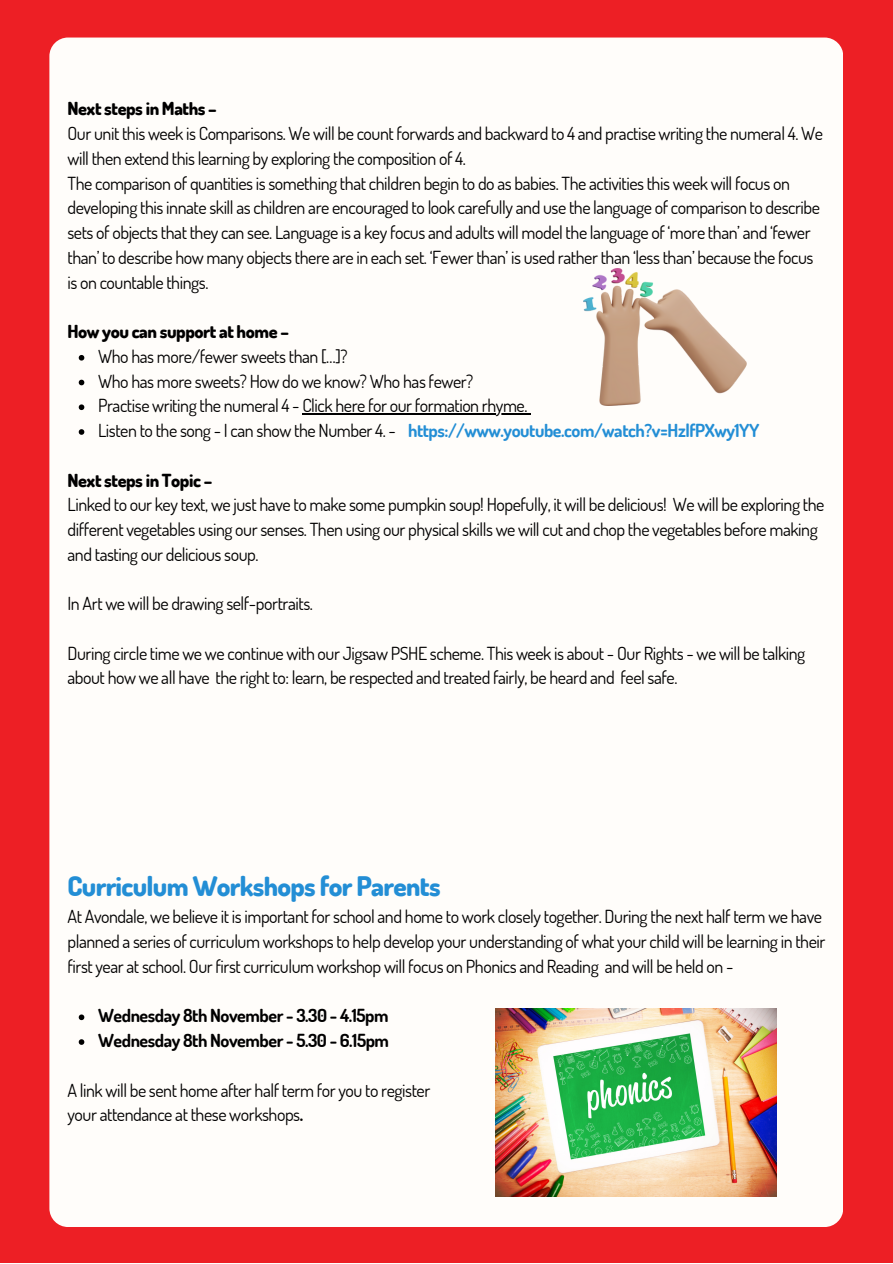
<style>
.page{position:relative;width:893px;height:1264px;background:#fff}
.page>*{position:absolute;margin:0;border:0;box-sizing:border-box;transform-origin:0 0}
.t1{font:800 27px "Dosis";letter-spacing:-.025em;color:#238ed5}
.t2{font:18px/24.8px "Dosis";letter-spacing:-.025em;color:#000}
.t3{font:700 18px "Dosis";letter-spacing:-.025em;color:#238ed5}
.t4{font:700 18px "Dosis";letter-spacing:-.025em;color:#000}
.t5{font:800 18px "Dosis";letter-spacing:-.025em;color:#000}
.s1{font-weight:400;color:#000}
.s2{font-weight:700}
</style>
<div class="page">
<div style="left:0;top:0;width:892px;height:1262px;background:#ed1f25"></div>
<div style="left:49px;top:38px;width:794px;height:1188px;background:#fffdfa;border-radius:19px"></div>
<img style="left:495px;top:1008px;width:281px;height:188px">
<img style="left:583px;top:268px;width:163px;height:137px">
<svg style="left:79px;top:355px;width:5px;height:5px"></svg>
<svg style="left:79px;top:380px;width:5px;height:5px"></svg>
<svg style="left:79px;top:404px;width:5px;height:6px"></svg>
<hr style="left:302px;top:413px;width:225px;height:1px;background:#000">
<svg style="left:79px;top:429px;width:5px;height:6px"></svg>
<svg style="left:79px;top:1014px;width:5px;height:6px"></svg>
<svg style="left:79px;top:1039px;width:5px;height:5px"></svg>
<p class="t5" style="left:67px;top:97px;width:151px">Next steps in Maths –</p>
<p class="t2" style="left:67px;top:121px;width:757px">Our unit this week is Comparisons. We will be count forwards and backward to 4 and practise writing the numeral 4. We will then extend this learning by exploring the composition of 4.</p>
<p class="t2" style="left:67px;top:170px;width:754px">The comparison of quantities is something that children begin to do as babies. The activities this week will focus on developing this innate skill as children are encouraged to look carefully and use the language of comparison to describe sets of objects that they can see. Language is a key focus and adults will model the language of ‘more than’ and ‘fewer than’ to describe how many objects there are in each set. ‘Fewer than’ is used rather than ‘less than’ because the focus is on countable things.</p>
<p class="t5" style="left:67px;top:319px;width:223px">How you can support at home –</p>
<p class="t2" style="left:98px;top:343px;width:251px">Who has more/fewer sweets than […]?</p>
<p class="t2" style="left:98px;top:368px;width:377px">Who has more sweets? How do we know? Who has fewer?</p>
<p class="t2" style="left:98px;top:393px;width:431px">Practise writing the numeral 4 - Click here for our formation rhyme.</p>
<p class="t3" style="left:98px;top:418px;width:662px"><span class="s1">Listen to the song - I can show the Number 4. -</span> https://www.youtube.com/watch?v=HzlfPXwy1YY</p>
<p class="t5" style="left:67px;top:468px;width:146px">Next steps in Topic –</p>
<p class="t2" style="left:67px;top:492px;width:758px">Linked to our key text, we just have to make some pumpkin soup! Hopefully, it will be delicious! We will be exploring the different vegetables using our senses. Then using our physical skills we will cut and chop the vegetables before making and tasting our delicious soup.</p>
<p class="t2" style="left:67px;top:590px;width:247px">In Art we will be drawing self-portraits.</p>
<p class="t2" style="left:67px;top:640px;width:739px">During circle time we we continue with our Jigsaw PSHE scheme. This week is about - Our Rights - we will be talking about how we all have the right to: learn, be respected and treated fairly, be heard and feel safe.</p>
<p class="t1" style="left:67px;top:868px;width:374px">Curriculum Workshops for Parents</p>
<p class="t2" style="left:67px;top:903px;width:759px">At Avondale, we believe it is important for school and home to work closely together. During the next half term we have planned a series of curriculum workshops to help develop your understanding of what your child will be learning in their first year at school. Our first curriculum workshop will focus on Phonics and Reading and will be held on -</p>
<p class="t4" style="left:98px;top:1003px;width:292px">Wednesday 8th November - 3.30 - 4.15pm</p>
<p class="t4" style="left:98px;top:1028px;width:292px">Wednesday 8th November - 5.30 - 6.15pm</p>
<p class="t2" style="left:67px;top:1077px;width:364px">A link will be sent home after half term for you to register</p>
<p class="t2" style="left:67px;top:1101px;width:237px">your attendance at these workshops<span class="s2">.</span></p>
</div>
